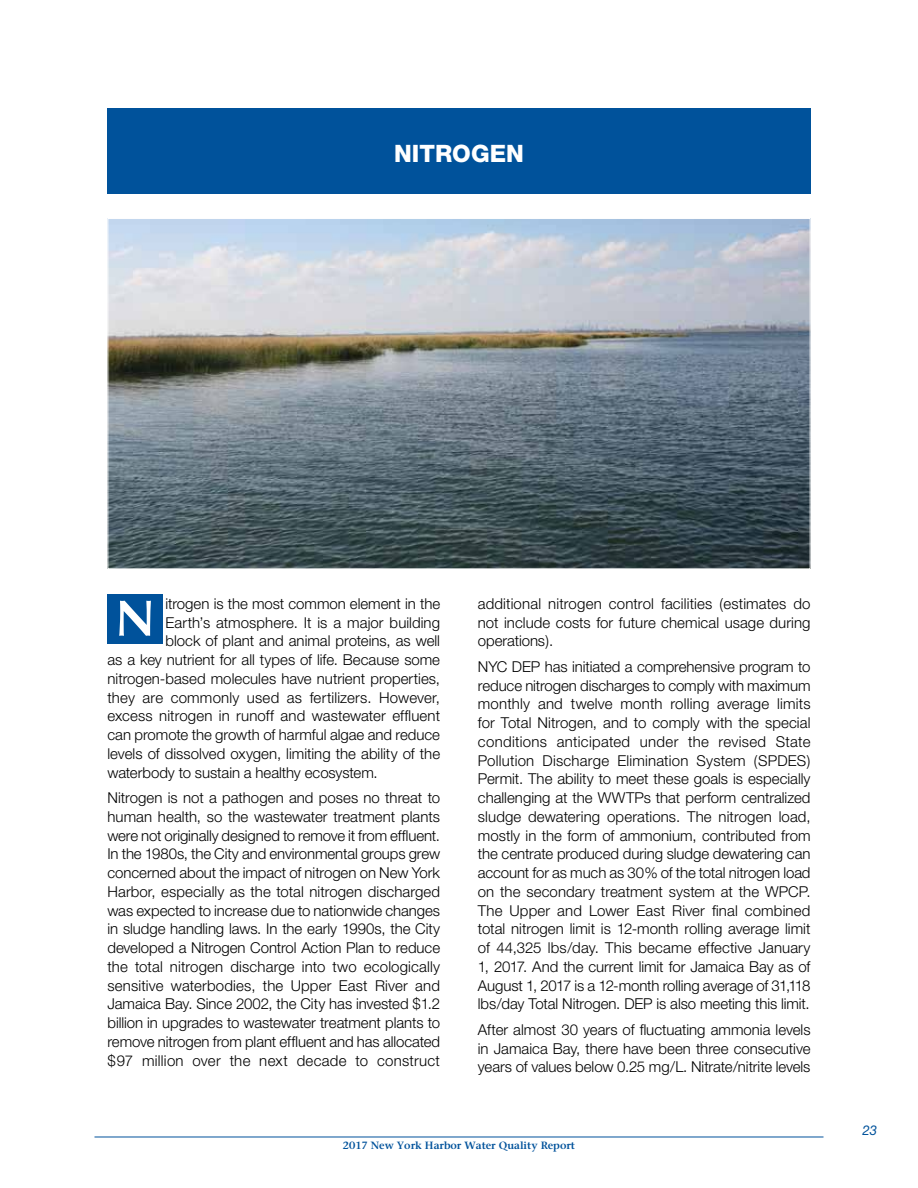
<style>
.page{position:relative;width:918px;height:1188px;background:#fff}
.page>*{position:absolute;margin:0;border:0;box-sizing:border-box;transform-origin:0 0}
.t1{font:700 51px "Optima";color:#fff}
.t2{font:800 24px "Helvetica Neue";color:#fff}
.t3{font:300 15px/18.8px "Helvetica Neue";color:#000;text-align:justify}
.t4{font:italic 13.5px "Helvetica Neue";color:#00529b}
.t5{font:600 10.5px "Stone Serif";color:#00529b}
</style>
<div class="page">
<hr style="left:94px;top:1137px;width:730px;height:1px;background:#00529b">
<div style="left:107px;top:108px;width:704px;height:86px;background:#00529b"></div>
<img style="left:109px;top:220px;width:700px;height:347px">
<div style="left:107px;top:594px;width:56px;height:49px;background:#00529b"></div>
<h2 class="t2" style="left:394px;top:139px;width:131px">NITROGEN</h2>
<p class="t3" style="left:166px;top:594px;width:276px">itrogen is the most common element in the</p>
<p class="t3" style="left:166px;top:613px;width:276px">Earth’s atmosphere. It is a major building</p>
<p class="t3" style="left:166px;top:631px;width:276px">block of plant and animal proteins, as well</p>
<p class="t3" style="left:107px;top:650px;width:334px">as a key nutrient for all types of life. Because some</p>
<p class="t3" style="left:107px;top:669px;width:334px">nitrogen-based molecules have nutrient properties,</p>
<p class="t3" style="left:107px;top:688px;width:334px">they are commonly used as fertilizers. However,</p>
<p class="t3" style="left:107px;top:706px;width:334px">excess nitrogen in runoff and wastewater effluent</p>
<p class="t3" style="left:107px;top:725px;width:334px">can promote the growth of harmful algae and reduce</p>
<p class="t3" style="left:107px;top:744px;width:334px">levels of dissolved oxygen, limiting the ability of the</p>
<p class="t3" style="left:107px;top:763px;width:272px">waterbody to sustain a healthy ecosystem.</p>
<p class="t3" style="left:107px;top:788px;width:334px">Nitrogen is not a pathogen and poses no threat to human health, so the wastewater treatment plants were not originally designed to remove it from effluent.<br>In the 1980s, the City and environmental groups grew concerned about the impact of nitrogen on New York Harbor, especially as the total nitrogen discharged was expected to increase due to nationwide changes in sludge handling laws. In the early 1990s, the City developed a Nitrogen Control Action Plan to reduce the total nitrogen discharge into two ecologically sensitive waterbodies, the Upper East River and Jamaica Bay. Since 2002, the City has invested $1.2 billion in upgrades to wastewater treatment plants to remove nitrogen from plant effluent and has allocated $97 million over the next decade to construct</p>
<h1 class="t1" style="left:115px;top:589px;width:41px">N</h1>
<p class="t3" style="left:478px;top:594px;width:334px">additional nitrogen control facilities (estimates do not include costs for future chemical usage during operations).</p>
<p class="t3" style="left:478px;top:657px;width:334px">NYC DEP has initiated a comprehensive program to reduce nitrogen discharges to comply with maximum monthly and twelve month rolling average limits for Total Nitrogen, and to comply with the special conditions anticipated under the revised State Pollution Discharge Elimination System (SPDES)<br>Permit. The ability to meet these goals is especially challenging at the WWTPs that perform centralized sludge dewatering operations. The nitrogen load, mostly in the form of ammonium, contributed from the centrate produced during sludge dewatering can account for as much as 30% of the total nitrogen load on the secondary treatment system at the WPCP.<br>The Upper and Lower East River final combined total nitrogen limit is 12-month rolling average limit of 44,325 lbs/day. This became effective January 1, 2017. And the current limit for Jamaica Bay as of August 1, 2017 is a 12-month rolling average of 31,118 lbs/day Total Nitrogen. DEP is also meeting this limit.</p>
<p class="t3" style="left:478px;top:1020px;width:334px">After almost 30 years of fluctuating ammonia levels in Jamaica Bay, there have been three consecutive years of values below 0.25 mg/L. Nitrate/nitrite levels</p>
<p class="t5" style="left:343px;top:1139px;width:234px">2017 New York Harbor Water Quality Report</p>
<p class="t4" style="left:863px;top:1122px;width:16px">23</p>
</div>
